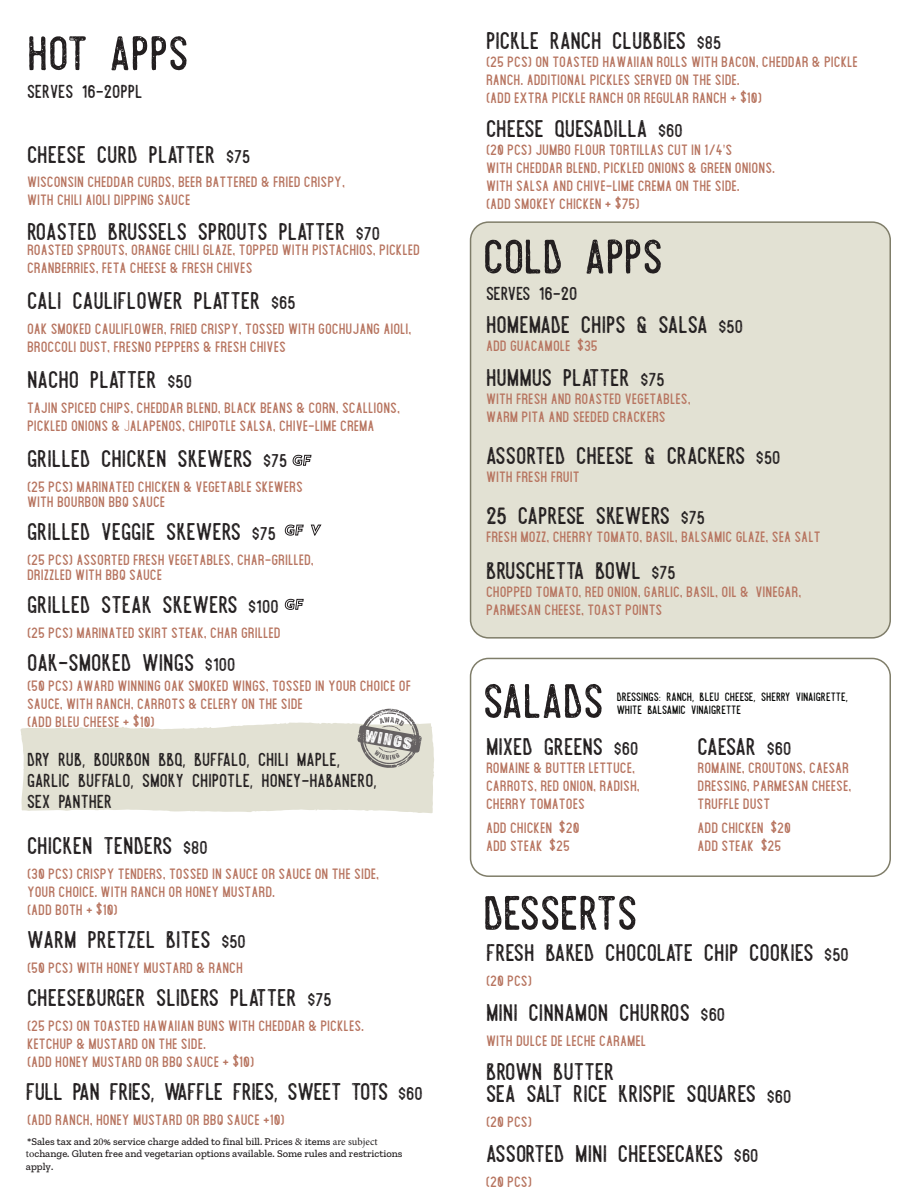
<style>
.page{position:relative;width:918px;height:1188px;background:#fff}
.page>*{position:absolute;margin:0;border:0;box-sizing:border-box;transform-origin:0 0}
.t1{font:54px "Steelworks Vintage Demo";color:#231f20}
.t2{font:27px/22.5px "Steelworks Vintage Demo";color:#231f20}
.t3{font:27px "Steelworks Vintage Demo";letter-spacing:-.02em;color:#231f20}
.t4{font:21px/21px "Steelworks Vintage Demo";color:#231f20}
.t5{font:15px/18px "Claxton";color:#b7745f}
.t6{font:14.55px "Triump Rg Rock 04";color:#fff}
.t7{font:13.5px/13.5px "Steelworks Vintage Demo";color:#040503}
.t8{font:500 10.5px/12.6px "Zilla Slab";color:#231f20}
.s1{font-size:21px}
.s2{font-weight:300}
.s3{font-family:"Minion Pro";font-weight:400}
.s4{font-family:"Myriad Std Tilt"}
</style>
<div class="page">
<div style="left:471px;top:222px;width:419px;height:416px;background:#e2e1d3;border-radius:18px"></div>
<div style="left:470px;top:221px;width:421px;height:418px;border:2px solid #7f7d69;border-radius:18px"></div>
<div style="left:470px;top:658px;width:421px;height:219px;border:2px solid #7f7d69;border-radius:18px"></div>
<svg style="left:20px;top:709px;width:414px;height:104px"></svg>
<svg style="left:293px;top:455px;width:18px;height:11px"></svg>
<svg style="left:285px;top:525px;width:19px;height:11px"></svg>
<svg style="left:285px;top:599px;width:19px;height:11px"></svg>
<svg style="left:311px;top:525px;width:10px;height:11px"></svg>
<h1 class="t1" style="left:27px;top:23px;width:163px">HOT APPS</h1>
<h3 class="t4" style="left:27px;top:81px;width:117px">SERVES 16-20PPL</h3>
<h2 class="t2" style="left:27px;top:143px;width:225px">CHEESE CURD PLATTER <span class="s1">$75</span></h2>
<p class="t5" style="left:27px;top:173px;width:319px">WISCONSIN CHEDDAR CURDS, BEER BATTERED &amp; FRIED CRISPY,<br>WITH CHILI AIOLI DIPPING SAUCE</p>
<h2 class="t2" style="left:27px;top:220px;width:355px">ROASTED BRUSSELS SPROUTS PLATTER <span class="s1">$70</span></h2>
<p class="t5" style="left:27px;top:241px;width:395px">ROASTED SPROUTS, ORANGE CHILI GLAZE, TOPPED WITH PISTACHIOS, PICKLED<br>CRANBERRIES, FETA CHEESE &amp; FRESH CHIVES</p>
<h2 class="t2" style="left:27px;top:290px;width:270px">CALI CAULIFLOWER PLATTER <span class="s1">$65</span></h2>
<p class="t5" style="left:27px;top:320px;width:386px">OAK SMOKED CAULIFLOWER, FRIED CRISPY, TOSSED WITH GOCHUJANG AIOLI,<br>BROCCOLI DUST, FRESNO PEPPERS &amp; FRESH CHIVES</p>
<h2 class="t2" style="left:27px;top:369px;width:167px">NACHO PLATTER <span class="s1">$50</span></h2>
<p class="t5" style="left:27px;top:399px;width:375px">TAJIN SPICED CHIPS, CHEDDAR BLEND, BLACK BEANS &amp; CORN, SCALLIONS,<br>PICKLED ONIONS &amp; <span class="s2">j</span>ALAPENOS, CHIPOTLE SALSA, CHIVE-LIME CREMA</p>
<h2 class="t2" style="left:27px;top:448px;width:262px">GRILLED CHICKEN SKEWERS <span class="s1">$75</span></h2>
<p class="t5" style="left:27px;top:479px;width:277px;line-height:15px">(25 PCS) MARINATED CHICKEN &amp; VEGETABLE SKEWERS<br>WITH BOURBON BBQ SAUCE</p>
<h2 class="t2" style="left:27px;top:521px;width:251px">GRILLED VEGGIE SKEWERS <span class="s1">$75</span></h2>
<p class="t5" style="left:27px;top:552px;width:288px;line-height:15px">(25 PCS) ASSORTED FRESH VEGETABLES, CHAR-GRILLED,<br>DRIZZLED WITH BBQ SAUCE</p>
<h2 class="t2" style="left:27px;top:594px;width:253px">GRILLED STEAK SKEWERS <span class="s1">$100</span></h2>
<p class="t5" style="left:27px;top:624px;width:255px">(25 PCS) MARINATED SKIRT STEAK, CHAR GRILLED</p>
<h2 class="t2" style="left:27px;top:652px;width:210px">OAK-SMOKED WINGS <span class="s1">$100</span></h2>
<p class="t5" style="left:27px;top:677px;width:386px">(50 PCS) AWARD WINNING OAK SMOKED WINGS, TOSSED IN YOUR CHOICE OF<br>SAUCE, WITH RANCH, CARROTS &amp; CELERY ON THE SIDE<br>(ADD BLEU CHEESE + $10)</p>
<h3 class="t4" style="left:27px;top:749px;width:351px">DRY RUB, BOURBON BBQ, BUFFALO, CHILI MAPLE,<br>GARLIC BUFFALO, SMOKY CHIPOTLE, HONEY-HABANERO,<br>SEX PANTHER</h3>
<h2 class="t2" style="left:27px;top:835px;width:182px">CHICKEN TENDERS <span class="s1">$80</span></h2>
<p class="t5" style="left:27px;top:865px;width:354px">(30 PCS) CRISPY TENDERS, TOSSED IN SAUCE OR SAUCE ON THE SIDE,<br>YOUR CHOICE. WITH RANCH OR HONEY MUSTARD.<br>(ADD BOTH + $10)</p>
<h2 class="t2" style="left:27px;top:929px;width:221px">WARM PRETZEL BITES <span class="s1">$50</span></h2>
<p class="t5" style="left:27px;top:959px;width:218px">(50 PCS) WITH HONEY MUSTARD &amp; RANCH</p>
<h2 class="t2" style="left:27px;top:987px;width:306px">CHEESEBURGER SLIDERS PLATTER <span class="s1">$75</span></h2>
<p class="t5" style="left:27px;top:1017px;width:339px">(25 PCS) ON TOASTED HAWAIIAN BUNS WITH CHEDDAR &amp; PICKLES.<br>KETCHUP &amp; MUSTARD ON THE SIDE.<br>(ADD HONEY MUSTARD OR BBQ SAUCE + $10)</p>
<h2 class="t3" style="left:26px;top:1076px;width:398px">FULL PAN FRIES, WAFFLE FRIES, SWEET TOTS <span class="s1">$60</span></h2>
<p class="t5" style="left:27px;top:1111px;width:259px">(ADD RANCH, HONEY MUSTARD OR BBQ SAUCE +10)</p>
<p class="t8" style="left:26px;top:1135px;width:378px">*Sales tax and 2<span class="s3">0</span>% service charge added to final bill. Prices <span class="s3">&amp;</span> items <span class="s3">are subject to</span>change. Gluten free and vegetarian options available. Some rules and restrictions apply.</p>
<p class="t6" style="left:367px;top:724px;width:50px;rotate:11deg">WINGS</p>
<h2 class="t2" style="left:486px;top:29px;width:237px">PICKLE RANCH CLUBBIES <span class="s1">$85</span></h2>
<p class="t5" style="left:486px;top:52px;width:373px">(25 PCS) ON TOASTED HAWAIIAN ROLLS WITH BACON, CHEDDAR &amp; PICKLE<br>RANCH. ADDITIONAL PICKLES SERVED ON THE SIDE.<br>(ADD EXTRA PICKLE RANCH OR REGULAR RANCH + $10)</p>
<h2 class="t2" style="left:486px;top:118px;width:198px">CHEESE QUESADILLA <span class="s1">$60</span></h2>
<p class="t5" style="left:486px;top:141px;width:291px">(20 PCS) JUMBO FLOUR TORTILLAS CUT IN 1/4<span class="s4">'</span>S<br>WITH CHEDDAR BLEND, PICKLED ONIONS &amp; GREEN ONIONS.<br>WITH SALSA AND CHIVE-LIME CREMA ON THE SIDE.<br>(ADD SMOKEY CHICKEN + $75)</p>
<h1 class="t1" style="left:483px;top:226px;width:181px">COLD APPS</h1>
<h3 class="t4" style="left:486px;top:283px;width:93px">SERVES 16-20</h3>
<h2 class="t2" style="left:486px;top:314px;width:259px">HOMEMADE CHIPS &amp; SALSA <span class="s1">$50</span></h2>
<p class="t5" style="left:486px;top:337px;width:113px">ADD GUACAMOLE $35</p>
<h2 class="t2" style="left:486px;top:366px;width:180px">HUMMUS PLATTER <span class="s1">$75</span></h2>
<p class="t5" style="left:486px;top:390px;width:206px">WITH FRESH AND ROASTED VEGETABLES,<br>WARM PITA AND SEEDED CRACKERS</p>
<h2 class="t2" style="left:486px;top:445px;width:296px">ASSORTED CHEESE &amp; CRACKERS <span class="s1">$50</span></h2>
<p class="t5" style="left:486px;top:468px;width:95px">WITH FRESH FRUIT</p>
<h2 class="t2" style="left:486px;top:505px;width:221px">25 CAPRESE SKEWERS <span class="s1">$75</span></h2>
<p class="t5" style="left:486px;top:528px;width:336px">FRESH MOZZ, CHERRY TOMATO, BASIL, BALSAMIC GLAZE, SEA SALT</p>
<h2 class="t2" style="left:486px;top:559px;width:191px">BRUSCHETTA BOWL <span class="s1">$75</span></h2>
<p class="t5" style="left:486px;top:583px;width:317px">CHOPPED TOMATO, RED ONION, GARLIC, BASIL, OIL &amp; VINEGAR,<br>PARMESAN CHEESE, TOAST POINTS</p>
<h1 class="t1" style="left:483px;top:670px;width:122px">SALADS</h1>
<p class="t7" style="left:617px;top:690px;width:233px">DRESSINGS: RANCH, BLEU CHEESE, SHERRY VINAIGRETTE,<br>WHITE BALSAMIC VINAIGRETTE</p>
<h2 class="t2" style="left:486px;top:735px;width:154px">MIXED GREENS <span class="s1">$60</span></h2>
<p class="t5" style="left:486px;top:758px;width:155px">ROMAINE &amp; BUTTER LETTUCE,<br>CARROTS, RED ONION, RADISH,<br>CHERRY TOMATOES</p>
<p class="t5" style="left:486px;top:818px;width:95px">ADD CHICKEN $20<br>ADD STEAK $25</p>
<h1 class="t1" style="left:483px;top:882px;width:156px">DESSERTS</h1>
<h2 class="t2" style="left:698px;top:735px;width:95px">CAESAR <span class="s1">$60</span></h2>
<p class="t5" style="left:698px;top:758px;width:155px">ROMAINE, CROUTONS, CAESAR<br>DRESSING, PARMESAN CHEESE,<br>TRUFFLE DUST</p>
<p class="t5" style="left:698px;top:818px;width:95px">ADD CHICKEN $20<br>ADD STEAK $25</p>
<h2 class="t2" style="left:486px;top:942px;width:364px">FRESH BAKED CHOCOLATE CHIP COOKIES <span class="s1">$50</span></h2>
<p class="t5" style="left:486px;top:972px;width:48px">(20 PCS)</p>
<h2 class="t2" style="left:486px;top:1001px;width:241px">MINI CINNAMON CHURROS <span class="s1">$60</span></h2>
<p class="t5" style="left:486px;top:1031px;width:162px">WITH DULCE DE LECHE CARAMEL</p>
<h2 class="t2" style="left:486px;top:1061px;width:307px">BROWN BUTTER<br>SEA SALT RICE KRISPIE SQUARES <span class="s1">$60</span></h2>
<p class="t5" style="left:486px;top:1113px;width:48px">(20 PCS)</p>
<h2 class="t2" style="left:486px;top:1142px;width:274px">ASSORTED MINI CHEESECAKES <span class="s1">$60</span></h2>
<p class="t5" style="left:486px;top:1172px;width:48px">(20 PCS)</p>
</div>
